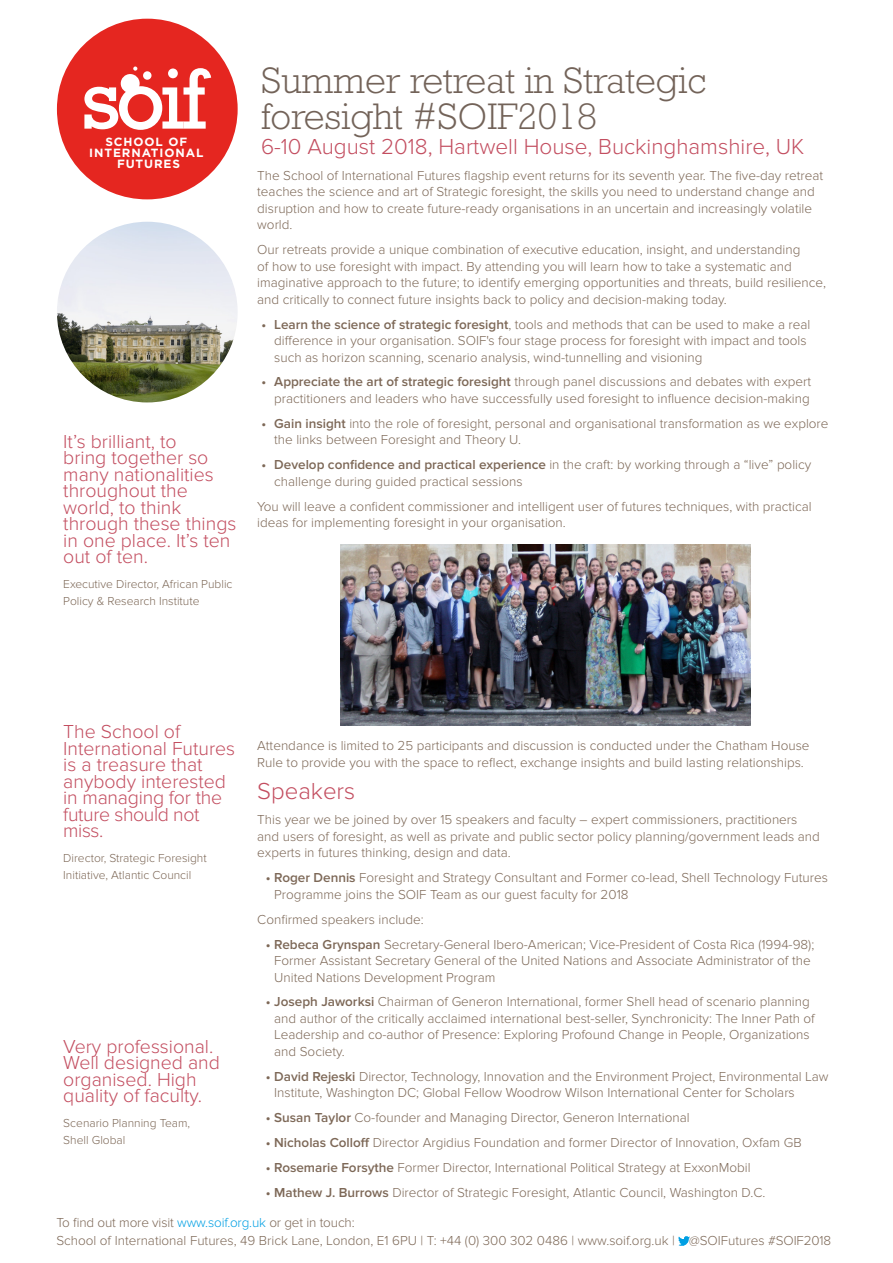
<style>
.page{position:relative;width:893px;height:1263px;background:#fff}
.page>*{position:absolute;margin:0;border:0;box-sizing:border-box;transform-origin:0 0}
.t1{font:300 37.5px/36px "Rockwell Std";color:#736359}
.t2{font:300 24px "Proxima Nova";color:#c34e60}
.t3{font:300 22.5px "Proxima Nova";color:#c34e60}
.t4{font:300 19.5px/16.5px "Proxima Nova";color:#c34e60}
.t5{font:300 13.5px/16.5px "Proxima Nova";color:#7d6857}
.t6{font:300 12px/16.5px "Proxima Nova";color:#7d6857}
.t7{font:700 11.85px/11.1px "Gotham";letter-spacing:.075em;color:#fff;text-align:center}
.s1{font-weight:600}
.s2{color:#009fe3}
</style>
<div class="page">
<div style="left:57px;top:19px;width:181px;height:180px;background:#e52620;border-radius:50%"></div>
<svg style="left:84px;top:66px;width:127px;height:64px"></svg>
<img style="left:57px;top:222px;width:181px;height:180px;border-radius:90px">
<svg style="left:678px;top:1236px;width:11px;height:10px"></svg>
<img style="left:340px;top:544px;width:410px;height:181px">
<p class="t7" style="left:89px;top:136px;width:116px">SCHOOL OF<br>INTERNATIONAL<br>FUTURES</p>
<p class="t4" style="left:63px;top:433px;width:175px">It’s brilliant, to<br>bring together so many nationalities throughout the world, to think through these things in one place. It’s ten out of ten.</p>
<p class="t6" style="left:63px;top:576px;width:171px">Executive Director, African Public<br>Policy &amp; Research Institute</p>
<p class="t1" style="left:261px;top:62px;width:447px">Summer retreat in Strategic foresight #SOIF2018</p>
<p class="t3" style="left:261px;top:134px;width:545px">6-10 August 2018, Hartwell House, Buckinghamshire, UK</p>
<p class="t5" style="left:257px;top:167px;width:567px">The School of International Futures flagship event returns for its seventh year. The five-day retreat teaches the science and art of Strategic foresight, the skills you need to understand change and disruption and how to create future-ready organisations in an uncertain and increasingly volatile world.</p>
<p class="t5" style="left:257px;top:242px;width:570px">Our retreats provide a unique combination of executive education, insight, and understanding<br>of how to use foresight with impact. By attending you will learn how to take a systematic and imaginative approach to the future; to identify emerging opportunities and threats, build resilience, and critically to connect future insights back to policy and decision-making today.</p>
<p class="t5" style="left:274px;top:316px;width:538px;text-indent:-13px"><span class="s1">• Learn the science of strategic foresight</span>, tools and methods that can be used to make a real difference in your organisation. SOIF's four stage process for foresight with impact and tools such as horizon scanning, scenario analysis, wind-tunnelling and visioning</p>
<p class="t5" style="left:261px;top:374px;width:551px;text-align:right"><span class="s1">• Appreciate the art of strategic foresight</span> through panel discussions and debates with expert practitioners and leaders who have successfully used foresight to influence decision-making</p>
<p class="t5" style="left:274px;top:415px;width:556px;text-indent:-13px"><span class="s1">• Gain insight</span> into the role of foresight, personal and organisational transformation as we explore the links between Foresight and Theory U.</p>
<p class="t5" style="left:274px;top:457px;width:538px;text-indent:-13px"><span class="s1">• Develop confidence and practical experience</span> in the craft: by working through a “live” policy challenge during guided practical sessions</p>
<p class="t5" style="left:257px;top:498px;width:556px">You will leave a confident commissioner and intelligent user of futures techniques, with practical ideas for implementing foresight in your organisation.</p>
<p class="t4" style="left:63px;top:724px;width:173px">The School of<br>International Futures is a treasure that anybody interested in managing for the future should not miss.</p>
<p class="t6" style="left:63px;top:850px;width:145px">Director, Strategic Foresight<br>Initiative, Atlantic Council</p>
<p class="t4" style="left:63px;top:1038px;width:158px">Very professional.<br>Well designed and organised. High quality of faculty.</p>
<p class="t6" style="left:63px;top:1115px;width:128px">Scenario Planning Team,<br>Shell Global</p>
<p class="t5" style="left:257px;top:738px;width:554px">Attendance is limited to 25 participants and discussion is conducted under the Chatham House<br>Rule to provide you with the space to reflect, exchange insights and build lasting relationships.</p>
<p class="t2" style="left:257px;top:777px;width:99px">Speakers</p>
<p class="t5" style="left:257px;top:812px;width:564px">This year we be joined by over 15 speakers and faculty – expert commissioners, practitioners and users of foresight, as well as private and public sector policy planning/government leads and experts in futures thinking, design and data.</p>
<p class="t5" style="left:274px;top:869px;width:555px;text-indent:-9px"><span class="s1">• Roger Dennis</span> Foresight and Strategy Consultant and Former co-lead, Shell Technology Futures<br>Programme joins the SOIF Team as our guest faculty for 2018</p>
<p class="t5" style="left:257px;top:911px;width:168px">Confirmed speakers include:</p>
<p class="t5" style="left:274px;top:936px;width:541px;text-indent:-9px"><span class="s1">• Rebeca Grynspan</span> Secretary-General Ibero-American; Vice-President of Costa Rica (1994-98);<br>Former Assistant Secretary General of the United Nations and Associate Administrator of the<br>United Nations Development Program</p>
<p class="t5" style="left:274px;top:994px;width:542px;text-indent:-9px"><span class="s1">• Joseph Jaworksi</span> Chairman of Generon International, former Shell head of scenario planning and author of the critically acclaimed international best-seller, Synchronicity: The Inner Path of Leadership and co-author of Presence: Exploring Profound Change in People, Organizations and Society.</p>
<p class="t5" style="left:274px;top:1068px;width:556px;text-indent:-9px"><span class="s1">• David Rejeski</span> Director, Technology, Innovation and the Environment Project, Environmental Law<br>Institute, Washington DC; Global Fellow Woodrow Wilson International Center for Scholars</p>
<p class="t5" style="left:266px;top:1110px;width:425px"><span class="s1">• Susan Taylor</span> Co-founder and Managing Director, Generon International</p>
<p class="t5" style="left:266px;top:1134px;width:537px"><span class="s1">• Nicholas Colloff</span> Director Argidius Foundation and former Director of Innovation, Oxfam GB</p>
<p class="t5" style="left:266px;top:1159px;width:486px"><span class="s1">• Rosemarie Forsythe</span> Former Director, International Political Strategy at ExxonMobil</p>
<p class="t5" style="left:266px;top:1184px;width:501px"><span class="s1">• Mathew J. Burrows</span> Director of Strategic Foresight, Atlantic Council, Washington D.C.</p>
<p class="t5" style="left:56px;top:1213px;width:776px;line-height:18px">To find out more visit <span class="s2">www.soif.org.uk</span> or get in touch:<br>School of International Futures, 49 Brick Lane, London, E1 6PU | T: +44 (0) 300 302 0486 | www.soif.org.uk | @SOIFutures #SOIF2018</p>
</div>
